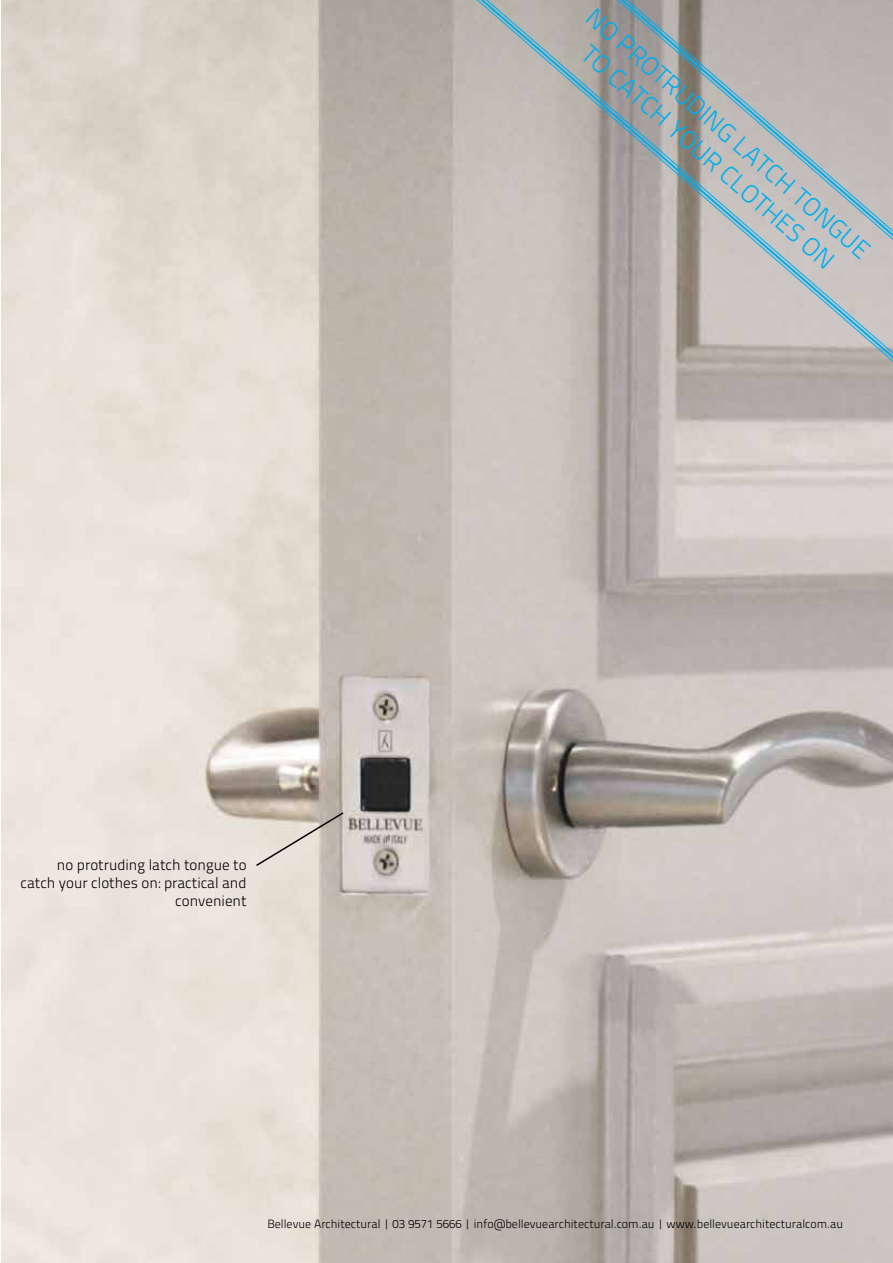
<style>
.page{position:relative;width:893px;height:1263px;background:#fff}
.page>*{position:absolute;margin:0;border:0;box-sizing:border-box;transform-origin:0 0}
.t1{font:25.5px/30.6px "Titillium Text 25 L 250 wt";color:#00aeef;text-align:center}
.t2{font:15px/18px "Titillium Text 25 L 250 wt";color:#000;text-align:right}
.t3{font:12px "Titillium Text 25 L 250 wt";color:#000}
</style>
<div class="page">
<img style="left:1px;top:0;width:892px;height:1263px">
<svg style="left:440px;top:0;width:453px;height:396px;background:#b8b1ab"></svg>
<svg style="left:446px;top:0;width:447px;height:390px;background:#b6b4b0"></svg>
<svg style="left:254px;top:811px;width:91px;height:56px;background:#d1c8be"></svg>
<h1 class="t1" style="left:601px;top:1px;width:368px;rotate:41deg">NO PROTRUDING LATCH TONGUE<br>TO CATCH YOUR CLOTHES ON</h1>
<p class="t2" style="left:21px;top:855px;width:228px">no protruding latch tongue to catch your clothes on: practical and convenient</p>
<p class="t3" style="left:267px;top:1215px;width:577px">Bellevue Architectural | 03 9571 5666 | info@bellevuearchitectural.com.au | www.bellevuearchitecturalcom.au</p>
</div>
